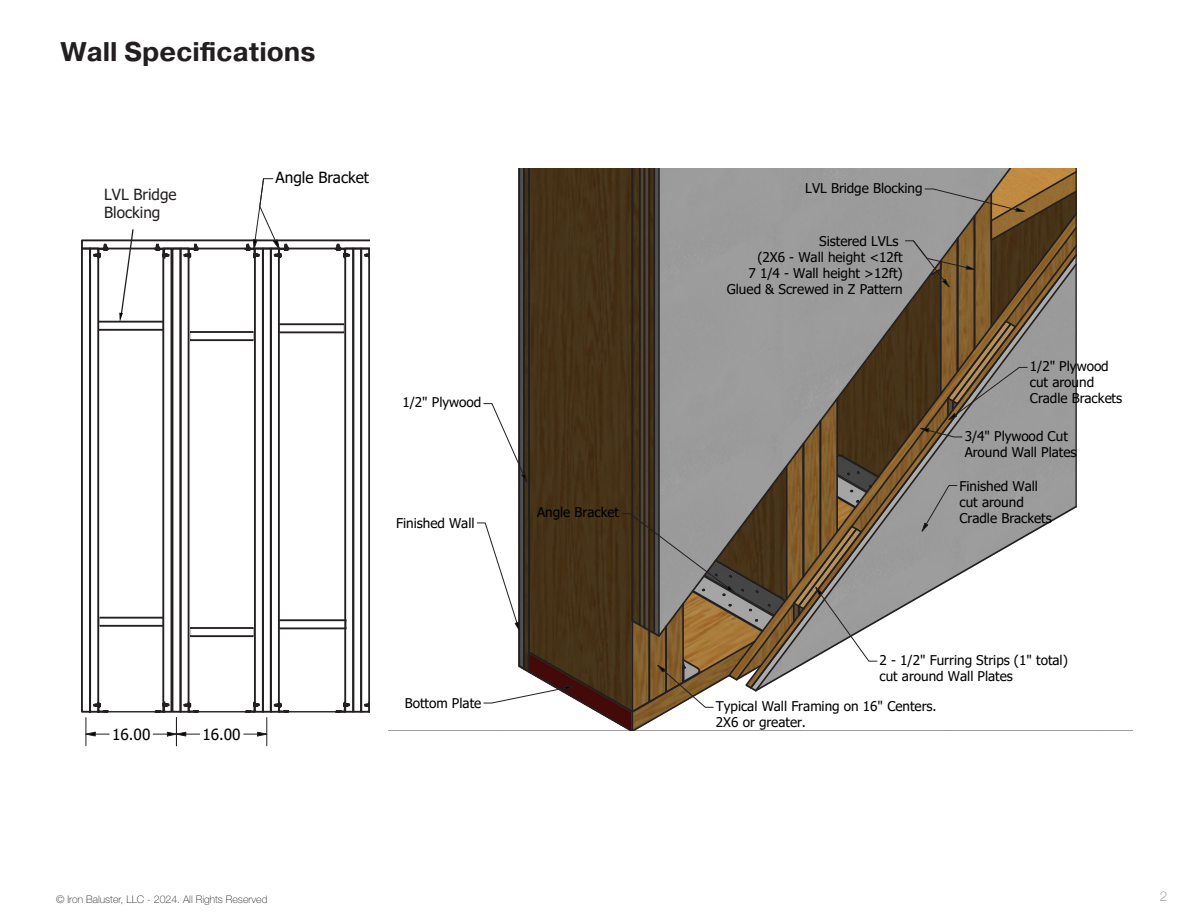
<style>
.page{position:relative;width:1188px;height:918px;background:#fff}
.page>*{position:absolute;margin:0;border:0;box-sizing:border-box;transform-origin:0 0}
.t1{font:700 27px "Pragmatica";color:#231f20}
.t2{font:15.3px/18.5px "Tahoma";letter-spacing:-.005em;color:#000;text-align:center}
.t3{font:15.3px/18.5px "Tahoma";color:#231f20}
.t4{font:100 13.5px "Helvetica Neue";color:#808285}
.t5{font:13.35px/16px "Tahoma";letter-spacing:-.005em;color:#000}
.t6{font:100 10.5px "Helvetica Neue";color:#231f20}
</style>
<div class="page">
<svg style="left:81px;top:178px;width:289px;height:568px"></svg>
<svg style="left:881px;top:168px;width:196px;height:452px"></svg>
<div style="left:920px;top:485px;width:38px;height:50px;background:#9c9c9c"></div>
<svg style="left:917px;top:319px;width:111px;height:119px"></svg>
<svg style="left:476px;top:168px;width:405px;height:563px"></svg>
<svg style="left:905px;top:170px;width:172px;height:120px"></svg>
<p class="t1" style="left:61px;top:34px;width:256px">Wall Specifications</p>
<p class="t3" style="left:104px;top:186px;width:74px">LVL Bridge<br>Blocking</p>
<p class="t2" style="left:276px;top:169px;width:95px">Angle Bracket</p>
<p class="t2" style="left:112px;top:726px;width:40px">16.00</p>
<p class="t2" style="left:203px;top:726px;width:40px">16.00</p>
<p class="t5" style="left:402px;top:395px;width:80px">1/2" Plywood</p>
<p class="t5" style="left:396px;top:516px;width:80px">Finished Wall</p>
<p class="t5" style="left:537px;top:505px;width:83px">Angle Bracket</p>
<p class="t5" style="left:405px;top:696px;width:78px">Bottom Plate</p>
<p class="t5" style="left:805px;top:180px;width:119px">LVL Bridge Blocking</p>
<p class="t5" style="left:819px;top:234px;width:81px">Sistered LVLs</p>
<p class="t5" style="left:757px;top:250px;width:147px">(2X6 - Wall height &lt;12ft</p>
<p class="t5" style="left:748px;top:266px;width:156px">7 1/4 - Wall height &gt;12ft)</p>
<p class="t5" style="left:727px;top:282px;width:178px">Glued &amp; Screwed in Z Pattern</p>
<p class="t2" style="left:729px;top:269px;width:143px">2X8 LVL Glued and<br>Screwed in Z Pattern</p>
<p class="t5" style="left:1030px;top:359px;width:94px">1/2" Plywood cut around<br>Cradle Brackets</p>
<p class="t5" style="left:965px;top:428px;width:113px">3/4" Plywood Cut<br>Around Wall Plates</p>
<p class="t5" style="left:960px;top:478px;width:94px">Finished Wall cut around<br>Cradle Brackets</p>
<p class="t2" style="left:995px;top:499px;width:11px">C</p>
<p class="t5" style="left:879px;top:653px;width:190px">2 - 1/2" Furring Strips (1" total) cut around Wall Plates</p>
<p class="t5" style="left:716px;top:699px;width:222px">Typical Wall Framing on 16" Centers.<br>2X6 or greater.</p>
<p class="t6" style="left:56px;top:893px;width:213px">© Iron Baluster, LLC - 2024. All Rights Reserved</p>
<p class="t4" style="left:1160px;top:888px;width:9px">2</p>
</div>
